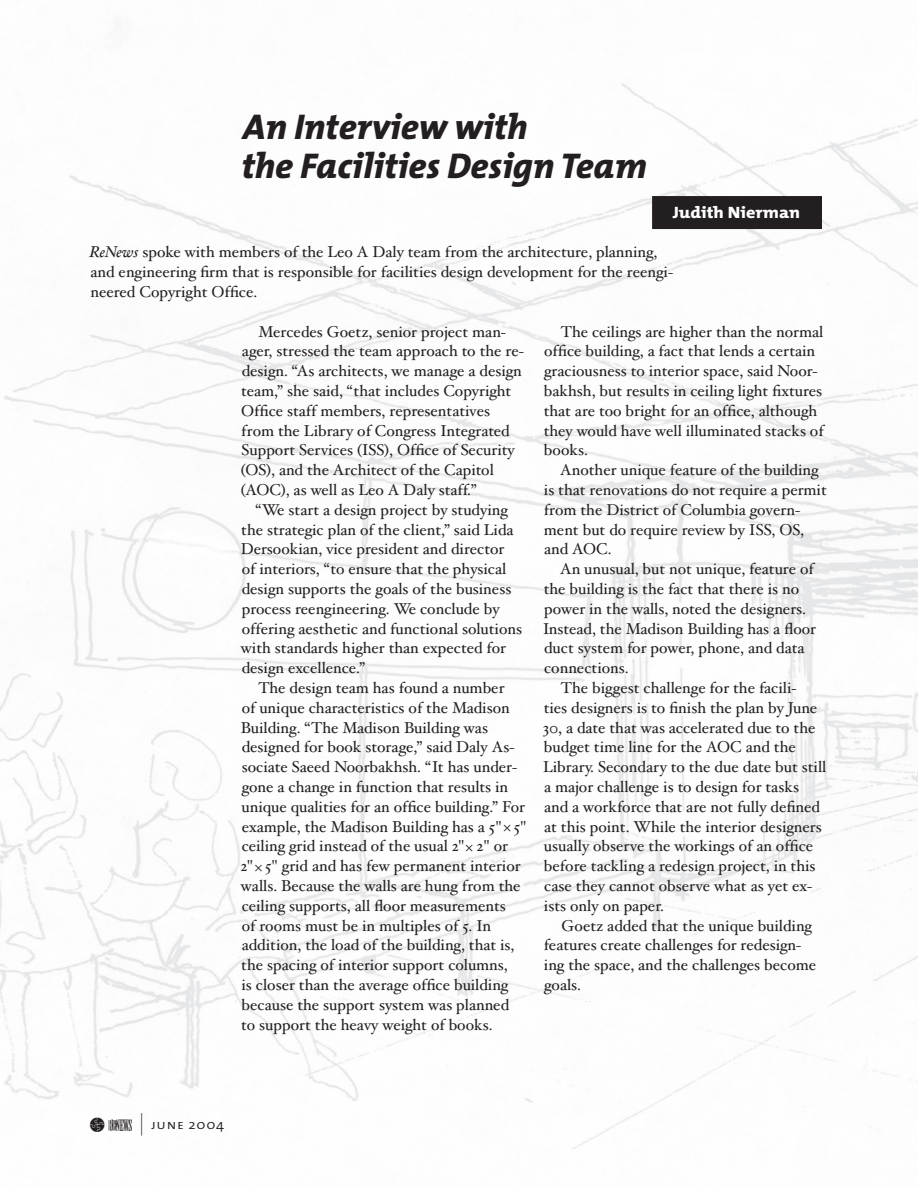
<style>
.page{position:relative;width:918px;height:1188px;background:#fff}
.page>*{position:absolute;margin:0;border:0;box-sizing:border-box;transform-origin:0 0}
.t1{font:italic 800 36px/39.6px "The Mix";letter-spacing:-.005em;color:#231f20}
.t2{font:800 16.5px "The Mix";color:#fff;scale:1.1 1}
.t3{font:15.75px/19.8px "Hoefler Text";color:#231f20}
.t4{font:13.5px "The Mix Semi Light Caps";color:#231f20;scale:1.1 1}
.s1{font-style:italic}
.s2{font-family:"The Mix Light Expert"}
.s3{font-family:"Copyright OTF";font-size:18px}
.s4{font-size:22.5px}
.s5{font-family:"The Mix";font-weight:300}
</style>
<div class="page">
<img style="left:0;top:19px;width:918px;height:1130px">
<div style="left:652px;top:196px;width:170px;height:33px;background:#231f20"></div>
<h1 class="t1" style="left:241px;top:106px;width:407px">An Interview with<br>the Facilities Design Team</h1>
<p class="t2" style="left:673px;top:198px;width:117px">Judith Nierman</p>
<p class="t3" style="left:90px;top:243px;width:585px"><span class="s1">ReNews</span> spoke with members of the Leo A Daly team from the architecture, planning, and engineering firm that is responsible for facilities design development for the reengi&shy;neered Copyright Office.</p>
<p class="t3" style="left:241px;top:322px;width:285px;text-indent:18px">Mercedes Goetz, senior project man&shy;ager, stressed the team approach to the re&shy;design. “As architects, we manage a design team,” she said, “that includes Copyright Office staff members, representatives from the Library of Congress Integrated Support Services (ISS), Office of Security (OS), and the Architect of the Capitol (AOC), as well as Leo A Daly staff.”</p>
<p class="t3" style="left:241px;top:500px;width:283px;text-indent:15px">“We start a design project by studying the strategic plan of the client,” said Lida Dersookian, vice president and director<br>of interiors, “to ensure that the physical design supports the goals of the business process reengineering. We conclude by offering aesthetic and functional solutions with standards higher than expected for design excellence.”</p>
<p class="t3" style="left:240px;top:678px;width:288px;text-indent:18px">The design team has found a number<br>of unique characteristics of the Madison Building. “The Madison Building was designed for book storage,” said Daly As&shy;sociate Saeed Noorbakhsh. “It has under&shy;gone a change in function that results in unique qualities for an office building.” For example, the Madison Building has a 5" <span class="s2">*</span> 5" ceiling grid instead of the usual 2" <span class="s2">*</span> 2" or<br>2" <span class="s2">*</span> 5" grid and has few permanent interior walls. Because the walls are hung from the ceiling supports, all floor measurements<br>of rooms must be in multiples of 5. In addition, the load of the building, that is, the spacing of interior support columns,<br>is closer than the average office building because the support system was planned<br>to support the heavy weight of books.</p>
<p class="t3" style="left:544px;top:322px;width:282px;text-indent:17px">The ceilings are higher than the normal office building, a fact that lends a certain graciousness to interior space, said Noor&shy;bakhsh, but results in ceiling light fixtures that are too bright for an office, although they would have well illuminated stacks of books.</p>
<p class="t3" style="left:544px;top:460px;width:285px;text-indent:16px">Another unique feature of the building is that renovations do not require a permit from the District of Columbia govern&shy;ment but do require review by ISS, OS, and AOC.</p>
<p class="t3" style="left:543px;top:559px;width:275px;text-indent:18px">An unusual, but not unique, feature of the building is the fact that there is no power in the walls, noted the designers.<br>Instead, the Madison Building has a floor duct system for power, phone, and data connections.</p>
<p class="t3" style="left:543px;top:678px;width:285px;text-indent:18px">The biggest challenge for the facili-<br>ties designers is to finish the plan by June 30, a date that was accelerated due to the budget time line for the AOC and the Library. Secondary to the due date but still a major challenge is to design for tasks<br>and a workforce that are not fully defined at this point. While the interior designers usually observe the workings of an office before tackling a redesign project, in this case they cannot observe what as yet ex&shy;ists only on paper.</p>
<p class="t3" style="left:544px;top:916px;width:274px;text-indent:18px">Goetz added that the unique building features create challenges for redesign&shy;ing the space, and the challenges become goals.</p>
<p class="t4" style="left:90px;top:1113px;width:124px"><span class="s3">F s</span> <span class="s4">|</span> june <span class="s5">2004</span></p>
</div>
